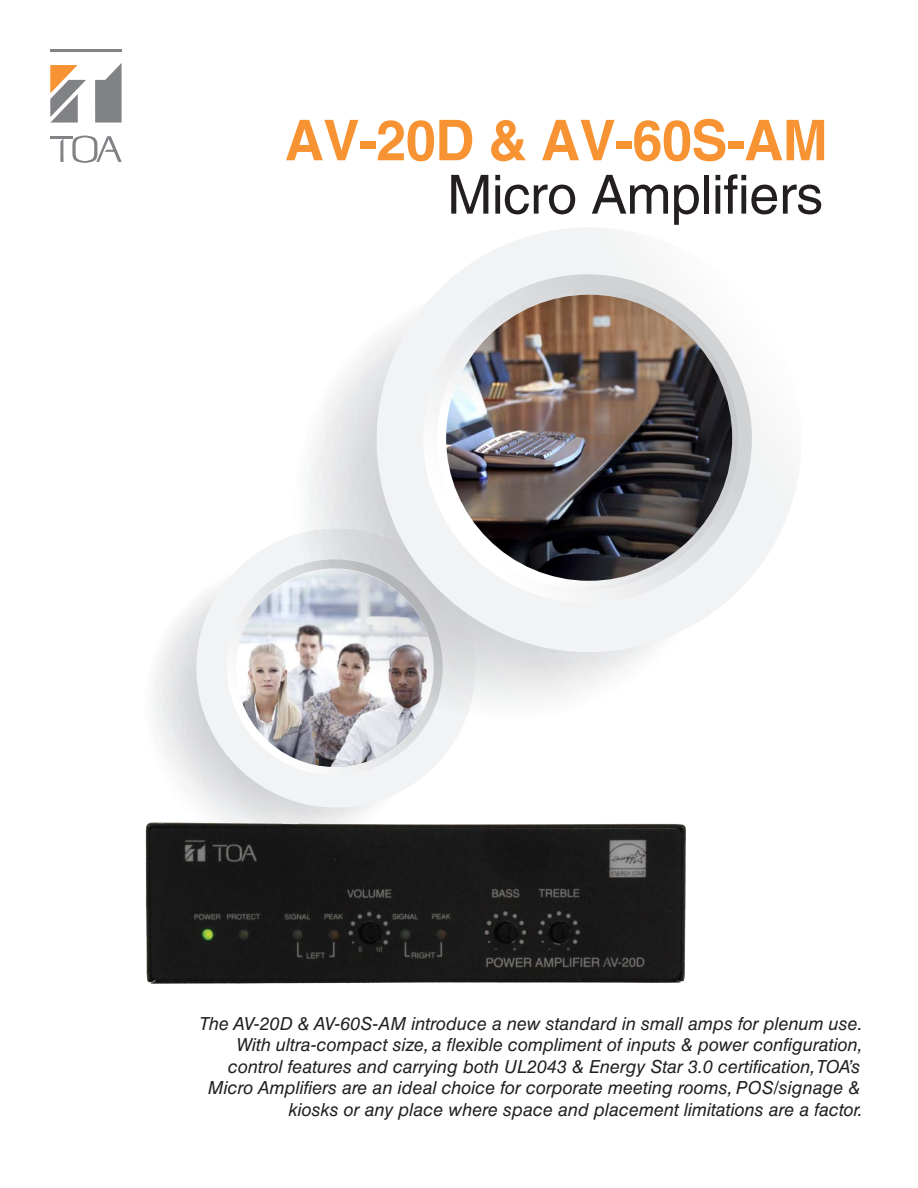
<style>
.page{position:relative;width:918px;height:1188px;background:#fff}
.page>*{position:absolute;margin:0;border:0;box-sizing:border-box;transform-origin:0 0}
.t1{font:700 56.25px "Helvetica LT Std";letter-spacing:-.01em;color:#f79332;scale:.96 1}
.t2{font:54px "Helvetica LT Std";letter-spacing:-.01em;color:#231f20}
.t3{font:italic 18px/21.6px "Helvetica LT Std";color:#231f20;text-align:right}
</style>
<div class="page">
<svg style="left:72px;top:136px;width:50px;height:27px"></svg>
<hr style="left:50px;top:49px;width:72px;height:2px;background:#808285">
<svg style="left:95px;top:63px;width:27px;height:60px"></svg>
<svg style="left:50px;top:65px;width:36px;height:58px"></svg>
<hr style="left:51px;top:136px;width:22px;height:2px;background:#808285">
<svg style="left:60px;top:139px;width:4px;height:23px"></svg>
<svg style="left:145px;top:618px;width:202px;height:232px"></svg>
<svg style="left:183px;top:537px;width:282px;height:284px"></svg>
<svg style="left:214px;top:556px;width:242px;height:232px"></svg>
<svg style="left:290px;top:365px;width:323px;height:354px"></svg>
<svg style="left:356px;top:228px;width:439px;height:445px"></svg>
<svg style="left:403px;top:270px;width:369px;height:353px"></svg>
<img style="left:446px;top:295px;width:286px;height:286px;border-radius:143px">
<img style="left:233px;top:569px;width:211px;height:210px">
<img style="left:146px;top:823px;width:540px;height:161px">
<h1 class="t1" style="left:285px;top:106px;width:567px">AV-20D &amp; AV-60S-AM</h1>
<h2 class="t2" style="left:447px;top:163px;width:377px">Micro Amplifiers</h2>
<p class="t3" style="left:200px;top:1012px;width:665px">The AV-20D &amp; AV-60S-AM introduce a new standard in small amps for plenum use.<br>With ultra-compact size, a flexible compliment of inputs &amp; power configuration, control features and carrying both UL2043 &amp; Energy Star 3.0 certification,TOA’s Micro Amplifiers are an ideal choice for corporate meeting rooms, POS/signage &amp; kiosks or any place where space and placement limitations are a factor.</p>
</div>
